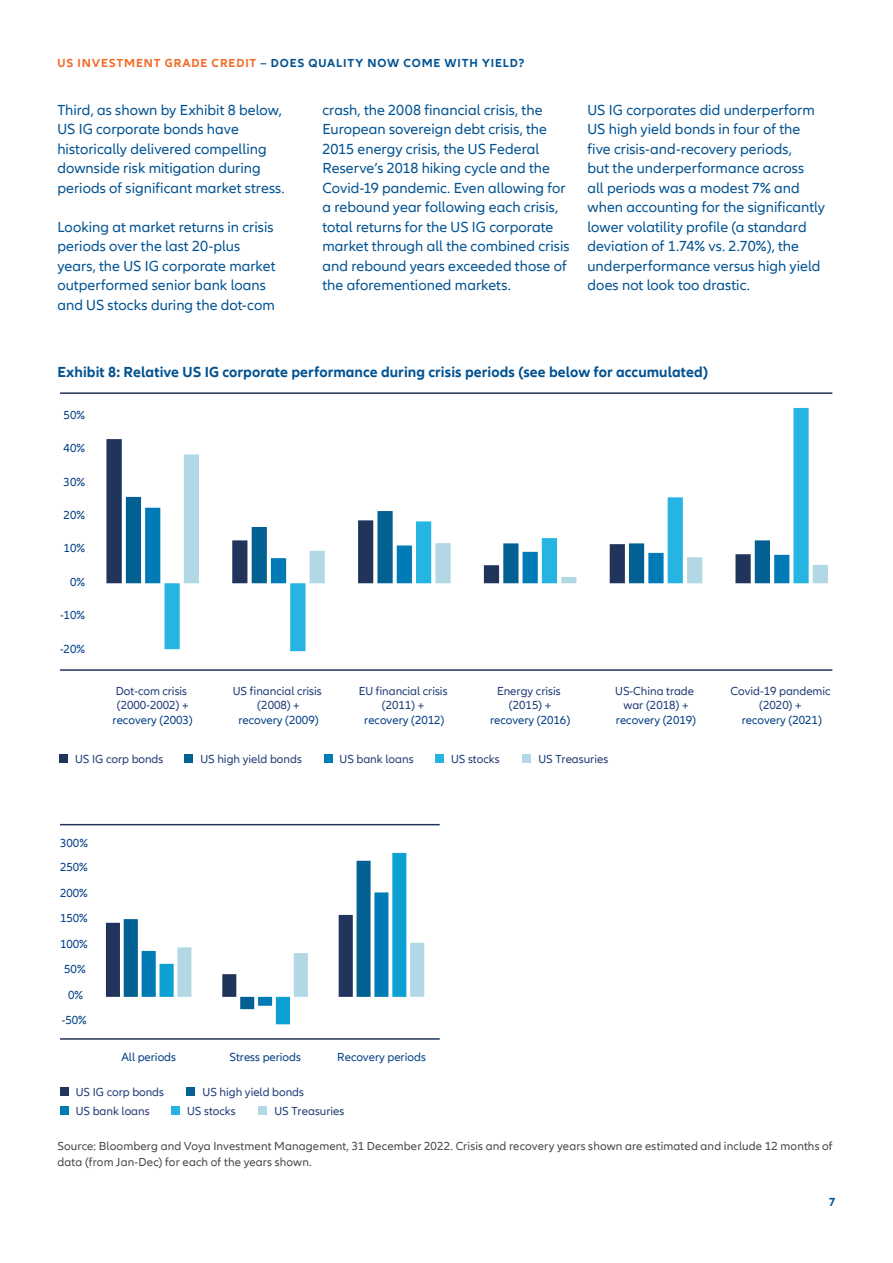
<style>
.page{position:relative;width:893px;height:1263px;background:#fff}
.page>*{position:absolute;margin:0;border:0;box-sizing:border-box;transform-origin:0 0}
.Copy{font:15px/19.5px "Allianz Neo";letter-spacing:.005em;color:#015292}
.Headline_4{font:700 15px "Allianz Neo";letter-spacing:.005em;color:#015292}
.t1{font:12px/14.4px "Allianz Neo";color:#203c76;text-align:center}
.Disclaimer_footnote{font:12px/15.6px "Allianz Neo";letter-spacing:.01em;color:#454647}
.t2{font:12px "Allianz Neo";color:#033f85}
.Product_top_line{font:700 12px "Allianz Neo";letter-spacing:.075em;color:#015292}
.Pagina{font:700 12px "Allianz Neo";color:#015292}
.s1{color:#f36a27}
.s2{color:#033f85}
</style>
<div class="page">
<svg style="left:106px;top:439px;width:35px;height:144px;fill:#21345c"></svg>
<svg style="left:126px;top:497px;width:35px;height:86px;fill:#026192"></svg>
<svg style="left:145px;top:508px;width:16px;height:75px"></svg>
<svg style="left:165px;top:408px;width:644px;height:243px"></svg>
<svg style="left:184px;top:454px;width:644px;height:129px"></svg>
<hr style="left:60px;top:392px;width:772px;height:2px;background:#21345c">
<hr style="left:60px;top:669px;width:772px;height:2px;background:#21345c">
<div style="left:59px;top:754px;width:9px;height:8px;background:#21345c"></div>
<div style="left:184px;top:754px;width:9px;height:8px;background:#026192"></div>
<div style="left:324px;top:754px;width:8px;height:8px;background:#007bb5"></div>
<div style="left:435px;top:754px;width:9px;height:8px;background:#26b5e3"></div>
<div style="left:522px;top:754px;width:9px;height:8px;background:#b1d8e4"></div>
<div style="left:60px;top:1087px;width:8px;height:9px;background:#21345c"></div>
<div style="left:187px;top:1087px;width:8px;height:9px;background:#026192"></div>
<div style="left:60px;top:1106px;width:8px;height:9px;background:#007bb5"></div>
<div style="left:171px;top:1106px;width:9px;height:9px;background:#26b5e3"></div>
<div style="left:258px;top:1106px;width:9px;height:9px;background:#b1d8e4"></div>
<svg style="left:106px;top:853px;width:318px;height:171px"></svg>
<hr style="left:60px;top:824px;width:380px;height:1px;background:#21345c">
<hr style="left:60px;top:1038px;width:380px;height:2px;background:#21345c">
<p class="Product_top_line" style="left:57px;top:56px;width:468px"><span class="s1">US INVESTMENT GRADE CREDIT</span> – DOES QUALITY NOW COME WITH YIELD?</p>
<p class="Copy" style="left:57px;top:100px;width:229px">Third, as shown by Exhibit 8 below, US IG corporate bonds have historically delivered compelling downside risk mitigation during periods of significant market stress.</p>
<p class="Copy" style="left:57px;top:217px;width:220px">Looking at market returns in crisis periods over the last 20-plus years, the US IG corporate market outperformed senior bank loans and US stocks during the dot-com</p>
<p class="Copy" style="left:322px;top:100px;width:249px">crash, the 2008 financial crisis, the European sovereign debt crisis, the 2015 energy crisis, the US Federal Reserve’s 2018 hiking cycle and the Covid-19 pandemic. Even allowing for a rebound year following each crisis, total returns for the US IG corporate market through all the combined crisis and rebound years exceeded those of the aforementioned markets.</p>
<p class="Copy" style="left:587px;top:100px;width:239px">US IG corporates did underperform US high yield bonds in four of the five crisis-and-recovery periods,<br>but the underperformance across<br>all periods was a modest 7% and when accounting for the significantly lower volatility profile (a standard deviation of 1.74% vs. 2.70%), the underperformance versus high yield does not look too drastic.</p>
<p class="Headline_4" style="left:57px;top:363px;width:652px">Exhibit 8: Relative US IG corporate performance during crisis periods (see below for accumulated)</p>
<p class="t2" style="left:64px;top:408px;width:23px">50%</p>
<p class="t2" style="left:64px;top:441px;width:23px">40%</p>
<p class="t2" style="left:64px;top:475px;width:23px">30%</p>
<p class="t2" style="left:64px;top:508px;width:23px">20%</p>
<p class="t2" style="left:64px;top:542px;width:23px">10%</p>
<p class="t2" style="left:70px;top:575px;width:16px">0%</p>
<p class="t2" style="left:60px;top:608px;width:26px">-10%</p>
<p class="t2" style="left:60px;top:642px;width:26px">-20%</p>
<p class="t1" style="left:113px;top:684px;width:82px">Dot-com crisis (2000-2002) + <span class="s2">recovery (2003)</span></p>
<p class="t1" style="left:233px;top:684px;width:90px">US financial crisis (2008) + <span class="s2">recovery (2009)</span></p>
<p class="t1" style="left:359px;top:684px;width:90px">EU financial crisis (2011) + <span class="s2">recovery (2012)</span></p>
<p class="t1" style="left:490px;top:684px;width:82px">Energy crisis (2015) + <span class="s2">recovery (2016)</span></p>
<p class="t1" style="left:615px;top:684px;width:82px">US-China trade war (2018) + <span class="s2">recovery (2019)</span></p>
<p class="t1" style="left:730px;top:684px;width:102px">Covid-19 pandemic (2020) +<br><span class="s2">recovery (2021)</span></p>
<p class="t1" style="left:75px;top:752px;width:90px">US IG corp bonds</p>
<p class="t1" style="left:200px;top:752px;width:103px">US high yield bonds</p>
<p class="t1" style="left:340px;top:752px;width:75px">US bank loans</p>
<p class="t1" style="left:451px;top:752px;width:50px">US stocks</p>
<p class="t1" style="left:538px;top:752px;width:71px">US Treasuries</p>
<p class="t2" style="left:60px;top:836px;width:29px">300%</p>
<p class="t2" style="left:60px;top:860px;width:29px">250%</p>
<p class="t2" style="left:60px;top:886px;width:29px">200%</p>
<p class="t2" style="left:60px;top:911px;width:29px">150%</p>
<p class="t2" style="left:60px;top:937px;width:29px">100%</p>
<p class="t2" style="left:64px;top:962px;width:23px">50%</p>
<p class="t2" style="left:68px;top:988px;width:16px">0%</p>
<p class="t2" style="left:62px;top:1013px;width:26px">-50%</p>
<p class="t2" style="left:121px;top:1050px;width:56px">All periods</p>
<p class="t2" style="left:229px;top:1050px;width:73px">Stress periods</p>
<p class="t2" style="left:337px;top:1050px;width:90px">Recovery periods</p>
<p class="t1" style="left:76px;top:1085px;width:90px">US IG corp bonds</p>
<p class="t1" style="left:203px;top:1085px;width:103px">US high yield bonds</p>
<p class="t1" style="left:76px;top:1104px;width:75px">US bank loans</p>
<p class="t1" style="left:187px;top:1104px;width:50px">US stocks</p>
<p class="t1" style="left:275px;top:1104px;width:71px">US Treasuries</p>
<p class="Disclaimer_footnote" style="left:57px;top:1138px;width:777px">Source: Bloomberg and Voya Investment Management, 31 December 2022. Crisis and recovery years shown are estimated and include 12 months of data (from Jan-Dec) for each of the years shown.</p>
<p class="Pagina" style="left:829px;top:1194px;width:8px">7</p>
</div>
